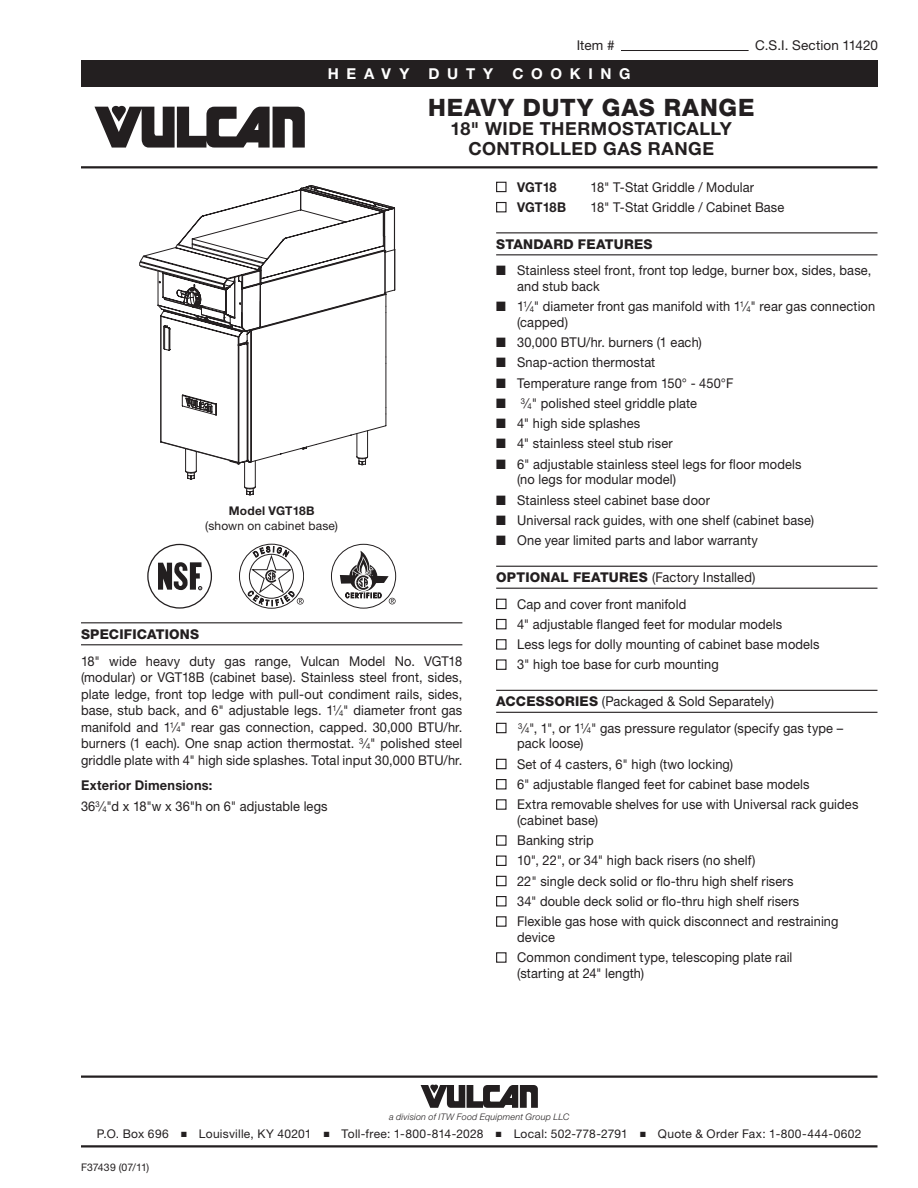
<style>
.page{position:relative;width:918px;height:1188px;background:#fff}
.page>*{position:absolute;margin:0;border:0;box-sizing:border-box;transform-origin:0 0}
.t1{font:800 24px "Helvetica Neue LT Std";letter-spacing:.035em;color:#231f20}
.Title_Sub_1{font:700 18px "Helvetica Neue LT Std";letter-spacing:.025em;color:#231f20}
.mstrPg_ProductLine{font:700 15px "Helvetica Neue LT Std";letter-spacing:.51em;color:#fff}
.Bullet_Open{font:13.5px/15.8px "Helvetica Neue LT Std";letter-spacing:.01em;color:#231f20;scale:.95 1}
.Bullet_Solid{font:13.5px/15.8px "Helvetica Neue LT Std";letter-spacing:.01em;color:#231f20;scale:.95 1}
.Body_1_Align-Justify{font:13.5px/16.5px "Helvetica Neue LT Std";letter-spacing:.01em;color:#231f20;text-align:justify;scale:.95 1}
.Bullet_Open_End{font:13.5px/15.8px "Helvetica Neue LT Std";letter-spacing:.01em;color:#231f20;scale:.95 1}
.Sub_Head_1{font:13.5px "Helvetica Neue LT Std";letter-spacing:.01em;color:#231f20;scale:.95 1}
.Bullet_Solid_End{font:13.5px "Helvetica Neue LT Std";letter-spacing:.01em;color:#231f20;scale:.95 1}
.Sub_Head_1-2{font:800 13.5px "Helvetica Neue LT Std";letter-spacing:.015em;color:#231f20}
.mstrPg_csiSec{font:13.5px "Helvetica Neue LT Std";letter-spacing:.005em;color:#231f20}
.Body_1_Align-Justify-2{font:700 13.5px "Helvetica Neue LT Std";letter-spacing:.02em;color:#231f20;scale:.95 1}
.Bullet_Open_End-2{font:700 13.5px "Helvetica Neue LT Std";color:#231f20;scale:.95 1}
.Bullet_Open-2{font:700 13.5px "Helvetica Neue LT Std";letter-spacing:-.005em;color:#231f20;scale:.95 1}
.mstrPg_Address{font:12px "Helvetica Neue LT Std";letter-spacing:.025em;color:#231f20}
.Note-Image{font:12px/15px "Helvetica Neue LT Std";letter-spacing:.015em;color:#231f20;text-align:center}
.mstrPg_FormNum{font:10.5px "Helvetica Neue LT Std";letter-spacing:-.01em;color:#231f20}
.mstrPg_divITW{font:italic 300 9px "Helvetica Neue LT Std";letter-spacing:.02em;color:#231f20}
.s1{font-weight:700}
.s2{font-size:8.1px}
.s3{font-weight:800}
</style>
<div class="page">
<div style="left:81px;top:60px;width:796px;height:27px;background:#231f20"></div>
<hr style="left:81px;top:1076px;width:797px;height:2px;background:#231f20">
<svg style="left:421px;top:1085px;width:117px;height:23px"></svg>
<hr style="left:81px;top:1145px;width:797px;height:3px;background:#231f20">
<svg style="left:94px;top:106px;width:211px;height:42px"></svg>
<hr style="left:81px;top:166px;width:797px;height:2px;background:#231f20">
<hr style="left:621px;top:50px;width:128px;height:1px;background:#231f20">
<hr style="left:81px;top:622px;width:381px;height:1px;background:#231f20">
<hr style="left:81px;top:644px;width:381px;height:1px;background:#231f20">
<svg style="left:239px;top:544px;width:65px;height:65px"></svg>
<div style="left:331px;top:544px;width:65px;height:65px;border:1px solid #231f20;border-radius:50%"></div>
<svg style="left:340px;top:551px;width:56px;height:53px"></svg>
<div style="left:147px;top:544px;width:65px;height:65px;border:1px solid #231f20;border-radius:50%"></div>
<svg style="left:158px;top:562px;width:44px;height:28px"></svg>
<hr style="left:496px;top:232px;width:381px;height:1px;background:#231f20">
<hr style="left:496px;top:254px;width:381px;height:1px;background:#231f20">
<hr style="left:496px;top:566px;width:381px;height:1px;background:#231f20">
<hr style="left:496px;top:588px;width:381px;height:1px;background:#231f20">
<hr style="left:496px;top:690px;width:381px;height:1px;background:#231f20">
<hr style="left:496px;top:712px;width:381px;height:1px;background:#231f20">
<div style="left:496px;top:182px;width:11px;height:10px;border:1px solid #231f20"></div>
<div style="left:496px;top:202px;width:11px;height:10px;border:1px solid #231f20"></div>
<div style="left:496px;top:599px;width:11px;height:10px;border:1px solid #231f20"></div>
<div style="left:496px;top:619px;width:11px;height:10px;border:1px solid #231f20"></div>
<div style="left:496px;top:639px;width:11px;height:11px;border:1px solid #231f20"></div>
<div style="left:496px;top:659px;width:11px;height:11px;border:1px solid #231f20"></div>
<div style="left:496px;top:723px;width:11px;height:10px;border:1px solid #231f20"></div>
<div style="left:496px;top:759px;width:11px;height:10px;border:1px solid #231f20"></div>
<div style="left:496px;top:779px;width:11px;height:10px;border:1px solid #231f20"></div>
<div style="left:496px;top:799px;width:11px;height:11px;border:1px solid #231f20"></div>
<div style="left:496px;top:835px;width:11px;height:11px;border:1px solid #231f20"></div>
<div style="left:496px;top:856px;width:11px;height:10px;border:1px solid #231f20"></div>
<div style="left:496px;top:876px;width:11px;height:10px;border:1px solid #231f20"></div>
<div style="left:496px;top:896px;width:11px;height:10px;border:1px solid #231f20"></div>
<div style="left:496px;top:916px;width:11px;height:11px;border:1px solid #231f20"></div>
<div style="left:496px;top:952px;width:11px;height:11px;border:1px solid #231f20"></div>
<svg style="left:160px;top:333px;width:227px;height:162px"></svg>
<svg style="left:139px;top:185px;width:256px;height:148px"></svg>
<p class="mstrPg_csiSec" style="left:577px;top:37px;width:39px">Item #</p>
<p class="mstrPg_csiSec" style="left:755px;top:37px;width:124px">C.S.I. Section 11420</p>
<p class="mstrPg_ProductLine" style="left:328px;top:64px;width:83px">HEAVY</p>
<p class="mstrPg_ProductLine" style="left:429px;top:64px;width:66px">DUTY</p>
<p class="mstrPg_ProductLine" style="left:512px;top:64px;width:120px">COOKING</p>
<p class="t1" style="left:428px;top:93px;width:328px">HEAVY DUTY GAS RANGE</p>
<p class="Title_Sub_1" style="left:451px;top:118px;width:283px">18" WIDE THERMOSTATICALLY</p>
<p class="Title_Sub_1" style="left:468px;top:137px;width:247px">CONTROLLED GAS RANGE</p>
<p class="Note-Image" style="left:205px;top:503px;width:134px"><span class="s1">Model VGT18B<br></span>(shown on cabinet base)</p>
<p class="Sub_Head_1-2" style="left:81px;top:626px;width:120px">SPECIFICATIONS</p>
<p class="Body_1_Align-Justify" style="left:81px;top:653px;width:403px">18" wide heavy duty gas range, Vulcan Model No. VGT18 (modular) or VGT18B (cabinet base). Stainless steel front, sides, plate ledge, front top ledge with pull-out condiment rails, sides, base, stub back, and 6" adjustable legs. 1<sup>1</sup>⁄<span class="s2">4</span>" diameter front gas manifold and 1<sup>1</sup>⁄<span class="s2">4</span>" rear gas connection, capped. 30,000 BTU/hr. burners (1 each). One snap action thermostat. <sup>3</sup>⁄<span class="s2">4</span>" polished steel griddle plate with 4" high side splashes. Total input 30,000 BTU/hr.</p>
<p class="Body_1_Align-Justify-2" style="left:81px;top:777px;width:140px">Exterior Dimensions:</p>
<p class="Body_1_Align-Justify" style="left:81px;top:798px;width:261px">36<sup>3</sup>⁄<span class="s2">4</span>"d x 18"w x 36"h on 6" adjustable legs</p>
<p class="Bullet_Open-2" style="left:517px;top:178px;width:43px">VGT18</p>
<p class="Bullet_Open" style="left:591px;top:179px;width:174px">18" T-Stat Griddle / Modular</p>
<p class="Bullet_Open_End-2" style="left:517px;top:199px;width:53px">VGT18B</p>
<p class="Bullet_Open_End" style="left:591px;top:199px;width:205px">18" T-Stat Griddle / Cabinet Base</p>
<p class="Sub_Head_1-2" style="left:496px;top:236px;width:158px">STANDARD FEATURES</p>
<p class="Bullet_Solid" style="left:517px;top:262px;width:374px;text-indent:-21px">■ Stainless steel front, front top ledge, burner box, sides, base, and stub back</p>
<p class="Bullet_Solid" style="left:517px;top:298px;width:378px;text-indent:-21px">■ 1<sup>1</sup>⁄<span class="s2">4</span>" diameter front gas manifold with 1<sup>1</sup>⁄<span class="s2">4</span>" rear gas connection (capped)</p>
<p class="Bullet_Solid" style="left:496px;top:334px;width:218px">■ 30,000 BTU/hr. burners (1 each)</p>
<p class="Bullet_Solid" style="left:496px;top:355px;width:169px">■ Snap-action thermostat</p>
<p class="Bullet_Solid" style="left:496px;top:375px;width:251px">■ Temperature range from 150° - 450°F</p>
<p class="Bullet_Solid" style="left:496px;top:395px;width:213px">■ <sup>3</sup>⁄<span class="s2">4</span>" polished steel griddle plate</p>
<p class="Bullet_Solid" style="left:496px;top:415px;width:153px">■ 4" high side splashes</p>
<p class="Bullet_Solid" style="left:496px;top:436px;width:187px">■ 4" stainless steel stub riser</p>
<p class="Bullet_Solid" style="left:517px;top:456px;width:301px;text-indent:-21px">■ 6" adjustable stainless steel legs for floor models (no legs for modular model)</p>
<p class="Bullet_Solid" style="left:496px;top:492px;width:227px">■ Stainless steel cabinet base door</p>
<p class="Bullet_Solid" style="left:496px;top:512px;width:336px">■ Universal rack guides, with one shelf (cabinet base)</p>
<p class="Bullet_Solid_End" style="left:496px;top:532px;width:277px">■ One year limited parts and labor warranty</p>
<p class="Sub_Head_1" style="left:496px;top:569px;width:274px"><span class="s3">OPTIONAL FEATURES</span> (Factory Installed)</p>
<p class="Bullet_Open" style="left:517px;top:596px;width:180px">Cap and cover front manifold</p>
<p class="Bullet_Open" style="left:517px;top:616px;width:280px">4" adjustable flanged feet for modular models</p>
<p class="Bullet_Open" style="left:517px;top:636px;width:320px">Less legs for dolly mounting of cabinet base models</p>
<p class="Bullet_Open_End" style="left:517px;top:656px;width:214px">3" high toe base for curb mounting</p>
<p class="Sub_Head_1" style="left:496px;top:693px;width:294px"><span class="s3">ACCESSORIES</span> (Packaged &amp; Sold Separately)</p>
<p class="Bullet_Open" style="left:517px;top:720px;width:345px"><sup>3</sup>⁄<span class="s2">4</span>", 1", or 1<sup>1</sup>⁄<span class="s2">4</span>" gas pressure regulator (specify gas type – pack loose)</p>
<p class="Bullet_Open" style="left:517px;top:756px;width:229px">Set of 4 casters, 6" high (two locking)</p>
<p class="Bullet_Open" style="left:517px;top:776px;width:309px">6" adjustable flanged feet for cabinet base models</p>
<p class="Bullet_Open" style="left:517px;top:796px;width:361px">Extra removable shelves for use with Universal rack guides (cabinet base)</p>
<p class="Bullet_Open" style="left:517px;top:832px;width:82px">Banking strip</p>
<p class="Bullet_Open" style="left:517px;top:853px;width:252px">10", 22", or 34" high back risers (no shelf)</p>
<p class="Bullet_Open" style="left:517px;top:873px;width:292px">22" single deck solid or flo-thru high shelf risers</p>
<p class="Bullet_Open" style="left:517px;top:893px;width:299px">34" double deck solid or flo-thru high shelf risers</p>
<p class="Bullet_Open" style="left:517px;top:913px;width:340px">Flexible gas hose with quick disconnect and restraining device</p>
<p class="Bullet_Open_End" style="left:517px;top:949px;width:291px">Common condiment type, telescoping plate rail (starting at 24" length)</p>
<p class="mstrPg_divITW" style="left:389px;top:1111px;width:182px">a division of ITW Food Equipment Group LLC</p>
<p class="mstrPg_Address" style="left:97px;top:1127px;width:766px">P.O. Box 696 ■ Louisville, KY 40201 ■ Toll-free: 1-800-814-2028 ■ Local: 502-778-2791 ■ Quote &amp; Order Fax: 1-800-444-0602</p>
<p class="mstrPg_FormNum" style="left:81px;top:1161px;width:70px">F37439 (07/11)</p>
</div>
